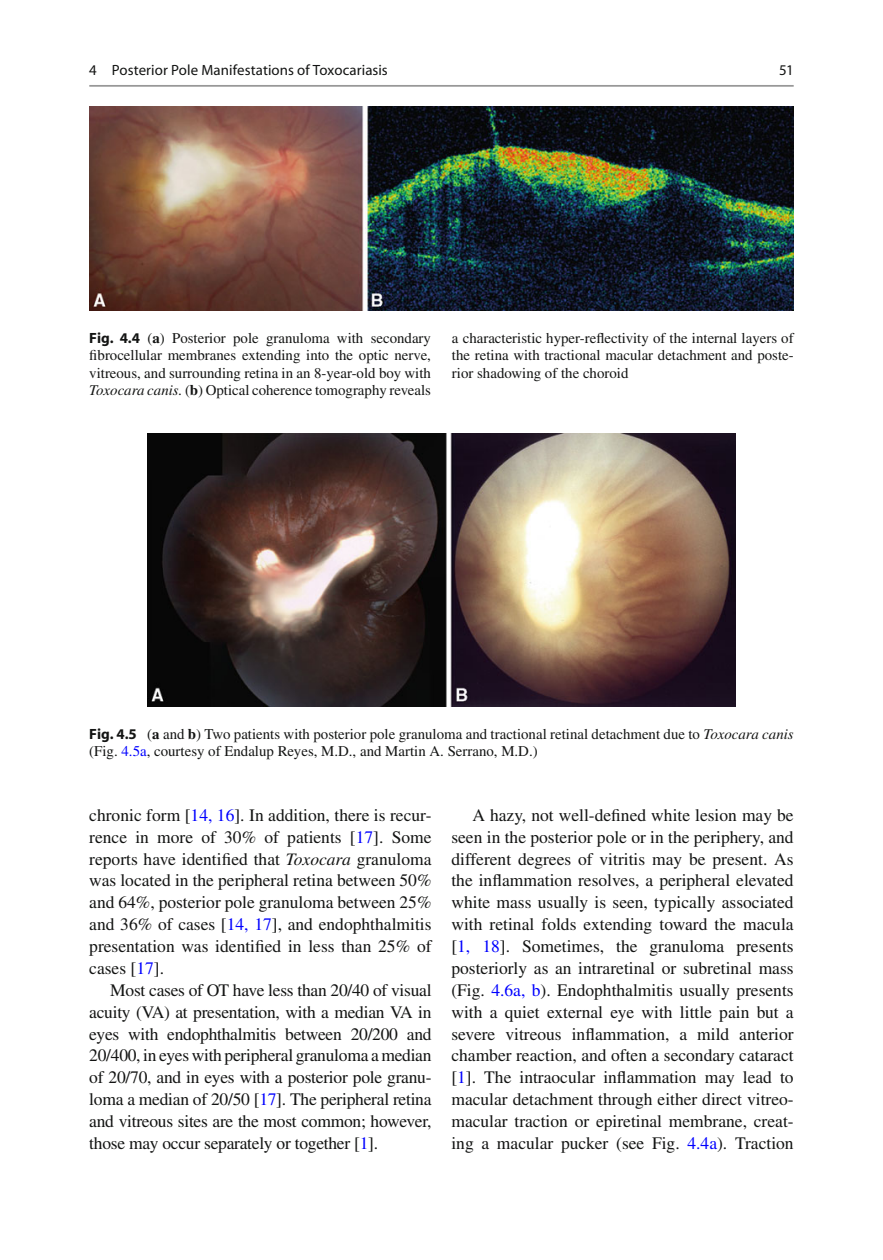
<style>
.page{position:relative;width:883px;height:1260px;background:#fff}
.page>*{position:absolute;margin:0;border:0;box-sizing:border-box;transform-origin:0 0}
.t1{font:17.5px/21.9px "Times";color:#131413;text-align:justify}
.t2{font:14.88px/17.5px "Times";color:#131413;text-align:justify}
.t3{font:14.88px "Myriad";letter-spacing:.005em;color:#131413}
.s1{font-family:"Myriad";font-weight:700}
.s2{font-weight:700}
.s3{font-style:italic}
.s4{color:#00f}
</style>
<div class="page">
<hr style="left:89px;top:85px;width:705px;height:2px;background:#989898">
<img style="left:89px;top:106px;width:705px;height:205px">
<img style="left:147px;top:434px;width:588px;height:273px">
<p class="t3" style="left:89px;top:64px;width:300px">4 Posterior Pole Manifestations of Toxocariasis</p>
<p class="t3" style="left:779px;top:64px;width:16px">51</p>
<p class="t2" style="left:89px;top:330px;width:343px"><span class="s1">Fig. 4.4</span> ( <span class="s2">a</span> ) Posterior pole granuloma with secondary fi brocellular membranes extending into the optic nerve, vitreous, and surrounding retina in an 8-year-old boy with <span class="s3">Toxocara canis.</span> ( <span class="s2">b</span> ) Optical coherence tomography reveals</p>
<p class="t2" style="left:452px;top:330px;width:343px">a characteristic hyper-re fl ectivity of the internal layers of the retina with tractional macular detachment and poste&shy;rior shadowing of the choroid</p>
<p class="t2" style="left:89px;top:726px;width:706px"><span class="s1">Fig. 4.5</span> ( <span class="s2">a</span> and <span class="s2">b</span> ) Two patients with posterior pole granuloma and tractional retinal detachment due to <span class="s3">Toxocara canis </span>(Fig. <span class="s4">4.5a</span> , courtesy of Endalup Reyes, M.D., and Martin A. Serrano, M.D.)</p>
<p class="t1" style="left:89px;top:806px;width:344px">chronic form [ <span class="s4">14, 16</span> ] . In addition, there is recur&shy;rence in more of 30% of patients [ <span class="s4">17</span> ] . Some reports have identi fi ed that <span class="s3">Toxocara</span> granuloma was located in the peripheral retina between 50% and 64%, posterior pole granuloma between 25% and 36% of cases [ <span class="s4">14, 17</span> ] , and endophthalmitis presentation was identi fi ed in less than 25% of cases [ <span class="s4">17</span> ] .</p>
<p class="t1" style="left:89px;top:981px;width:344px;text-indent:21px">Most cases of OT have less than 20/40 of visual acuity (VA) at presentation, with a median VA in eyes with endophthalmitis between 20/200 and 20/400, in eyes with peripheral granuloma a median of 20/70, and in eyes with a posterior pole granu&shy;loma a median of 20/50 [ <span class="s4">17</span> ] . The peripheral retina and vitreous sites are the most common; however, those may occur separately or together [ <span class="s4">1</span> ] .</p>
<p class="t1" style="left:451px;top:806px;width:344px;text-indent:21px">A hazy, not well-de fi ned white lesion may be seen in the posterior pole or in the periphery, and different degrees of vitritis may be present. As the in fl ammation resolves, a peripheral elevated white mass usually is seen, typically associated with retinal folds extending toward the macula [ <span class="s4">1, 18</span> ] . Sometimes, the granuloma presents posteriorly as an intraretinal or subretinal mass (Fig. <span class="s4">4.6a, b</span> ). Endophthalmitis usually presents with a quiet external eye with little pain but a severe vitreous in fl ammation, a mild anterior chamber reaction, and often a secondary cataract [ <span class="s4">1</span> ] . The intraocular in fl ammation may lead to macular detachment through either direct vitreo&shy;macular traction or epiretinal membrane, creat&shy;ing a macular pucker (see Fig. <span class="s4">4.4a</span> ). Traction</p>
</div>
